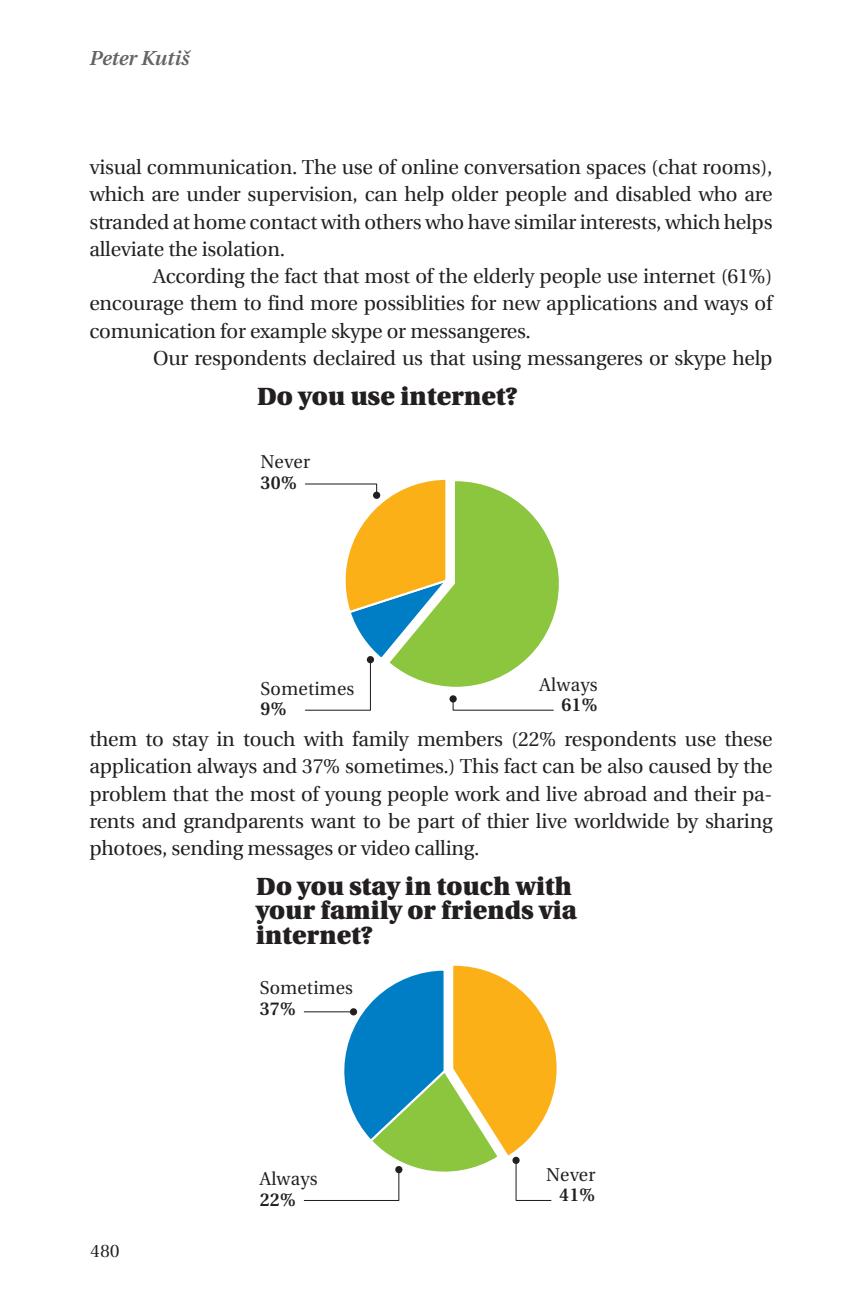
<style>
.page{position:relative;width:862px;height:1308px;background:#fff}
.page>*{position:absolute;margin:0;border:0;box-sizing:border-box;transform-origin:0 0}
.t1{font:900 24.75px/24.8px "Utopia";color:#231f20}
.texto_general{font:20.25px/27.2px "Utopia";letter-spacing:-.01em;color:#231f20;text-align:justify}
.t2{font:20.25px "Utopia Semibold Italic Os F";color:#636366}
.t3{font:18.68px/20.7px "Utopia";color:#231f20}
.t4{font:18.45px/20.7px "Utopia";color:#231f20}
.t5{font:18px "Utopia Titling";color:#231f20}
.s1{font-weight:600}
</style>
<div class="page">
<svg style="left:304px;top:479px;width:253px;height:232px"></svg>
<svg style="left:303px;top:965px;width:252px;height:236px"></svg>
<p class="t2" style="left:89px;top:46px;width:101px">Peter Kutiš</p>
<p class="texto_general" style="left:89px;top:154px;width:684px">visual communication. The use of online conversation spaces (chat rooms), which are under supervision, can help older people and disabled who are stranded at home contact with others who have similar interests, which helps alleviate the isolation.</p>
<p class="texto_general" style="left:89px;top:263px;width:684px;text-indent:64px">According the fact that most of the elderly people use internet (61%) encourage them to find more possiblities for new applications and ways of comunication for example skype or messangeres.</p>
<p class="texto_general" style="left:153px;top:345px;width:620px">Our respondents declaired us that using messangeres or skype help</p>
<p class="t1" style="left:257px;top:384px;width:262px">Do you use internet?</p>
<p class="t3" style="left:260px;top:452px;width:51px">Never<br><span class="s1">30%</span></p>
<p class="t3" style="left:260px;top:678px;width:95px">Sometimes<br><span class="s1">9%</span></p>
<p class="t3" style="left:539px;top:674px;width:60px;text-align:right">Always<br><span class="s1">61%</span></p>
<p class="texto_general" style="left:89px;top:726px;width:684px">them to stay in touch with family members (22% respondents use these application always and 37% sometimes.) This fact can be also caused by the problem that the most of young people work and live abroad and their pa&shy;rents and grandparents want to be part of thier live worldwide by sharing photoes, sending messages or video calling.</p>
<p class="t1" style="left:256px;top:874px;width:322px">Do you stay in touch with your family or friends via internet?</p>
<p class="t5" style="left:90px;top:1240px;width:31px">480</p>
<p class="t4" style="left:259px;top:978px;width:95px">Sometimes<br><span class="s1">37%</span></p>
<p class="t4" style="left:259px;top:1168px;width:60px">Always<br><span class="s1">22%</span></p>
<p class="t4" style="left:546px;top:1164px;width:51px;text-align:right">Never<br><span class="s1">41%</span></p>
</div>
